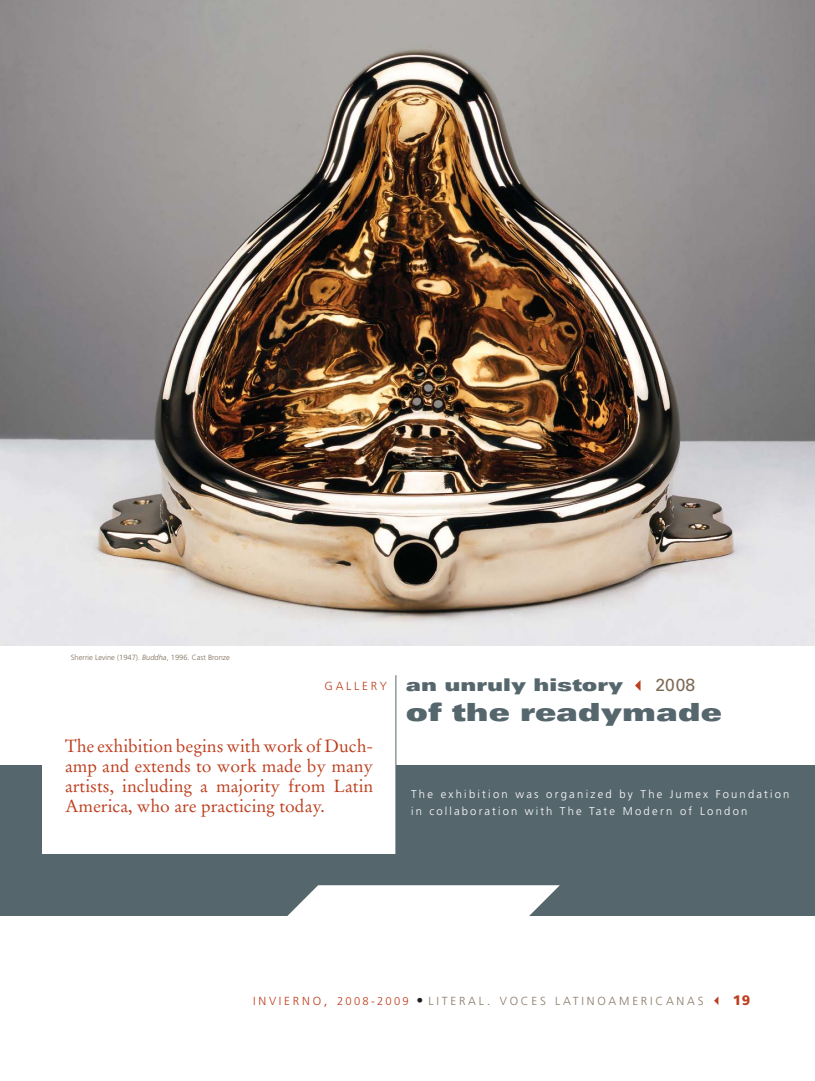
<style>
.page{position:relative;width:815px;height:1081px;background:#fff}
.page>*{position:absolute;margin:0;border:0;box-sizing:border-box;transform-origin:0 0}
.t1{font:900 expanded 25px "Univers";color:#56666d}
.t2{font:17.5px/20px "Stempel Garamond";color:#bd3e1d;text-align:justify}
.t3{font:900 expanded 17.5px "Univers";color:#56666d}
.t4{font:300 11.75px "Frutiger";letter-spacing:.235em;color:#8a7967}
.t5{font:300 11.75px "Frutiger";letter-spacing:.235em;color:#bd3e1d}
.t6{font:300 11.25px/17.5px "Frutiger";letter-spacing:.2em;color:#fff}
.t7{font:300 7.5px "Frutiger";color:#7c6a55}
.s1{font-style:italic}
.s2{color:#bd3e1d}
.s3{font-weight:400;font-stretch:normal;color:#7c6a55}
.s4{font-size:13.75px;color:#bd3e1d}
.s5{font-size:11.25px;color:#bd3e1d}
.s6{font-weight:700;font-size:13.75px;color:#231f20}
.s7{font-size:13.75px}
.s8{font-weight:900;font-size:13.75px;color:#bd3e1d}
</style>
<div class="page">
<div style="left:0;top:765px;width:815px;height:150px;background:#56666d"></div>
<div style="left:43px;top:675px;width:353px;height:179px;background:#fff"></div>
<svg style="left:236px;top:885px;width:324px;height:31px"></svg>
<hr style="left:396px;top:675px;width:1px;height:179px;background:#56666d">
<img style="left:0;top:0;width:815px;height:645px">
<p class="t7" style="left:71px;top:654px;width:161px">Sherrie Levine (1947). <span class="s1">Buddha</span>, 1996. Cast Bronze</p>
<p class="t5" style="left:325px;top:681px;width:64px">GALLERY</p>
<p class="t2" style="left:65px;top:738px;width:310px">The exhibition begins with work of Duch&shy;amp and extends to work made by many artists, including a majority from Latin America, who are practicing today.</p>
<p class="t3" style="left:406px;top:678px;width:291px">an unruly history <span class="s2">✓</span> <span class="s3">2008</span></p>
<h1 class="t1" style="left:406px;top:703px;width:317px">of the readymade</h1>
<p class="t6" style="left:411px;top:786px;width:380px">The exhibition was organized by The Jumex Foundation in collaboration with The Tate Modern of London</p>
<p class="t4" style="left:253px;top:996px;width:499px"><span class="s2">INVIERNO</span><span class="s4">,</span> <span class="s5">2008-2009</span> <span class="s6">•</span> LITERAL<span class="s7">.</span> VOCES LATINOAMERICANAS <span class="s2">✓</span> <span class="s8">19</span></p>
</div>
